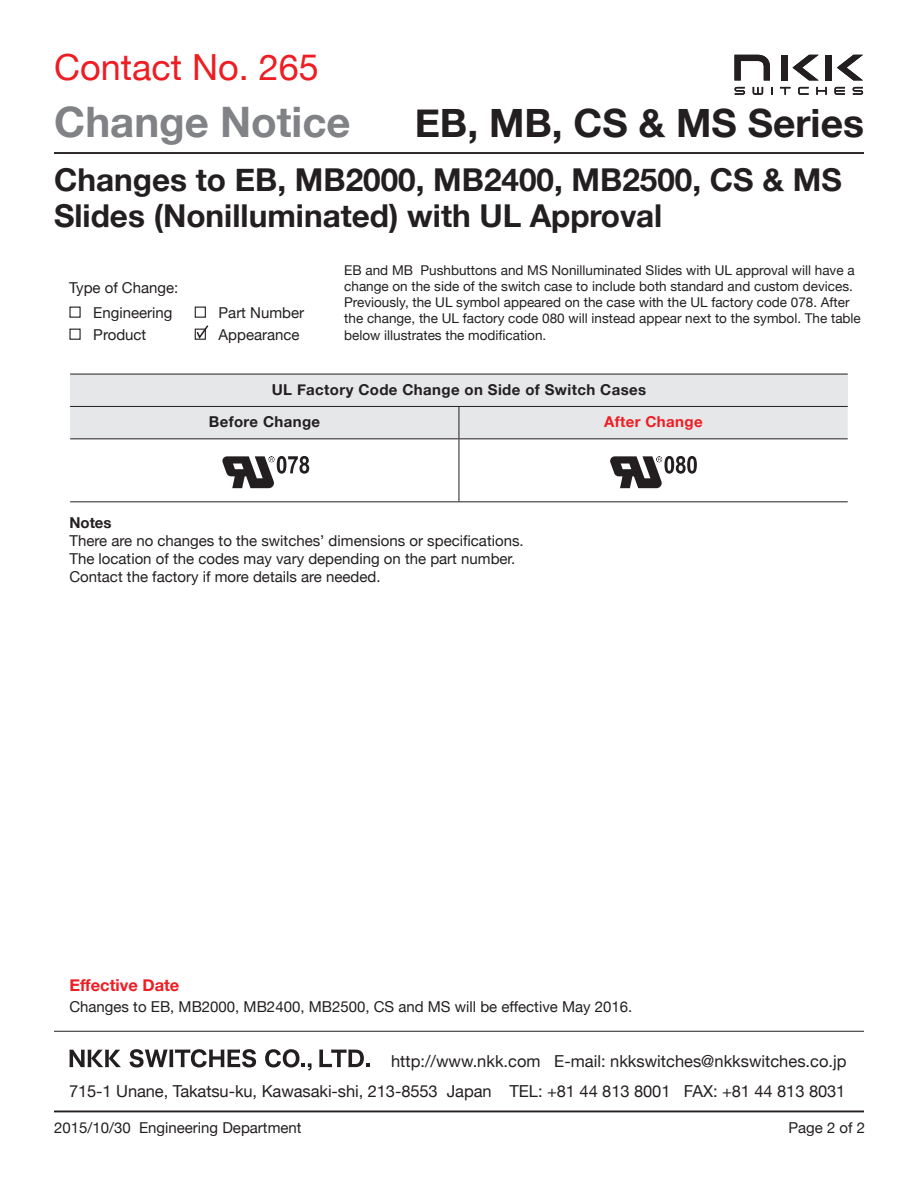
<style>
.page{position:relative;width:918px;height:1188px;background:#fff}
.page>*{position:absolute;margin:0;border:0;box-sizing:border-box;transform-origin:0 0}
.t1{font:700 42px "Helvetica Neue";color:#808285}
.t2{font:700 39px "Helvetica Neue";color:#231f20}
.t3{font:36px "Helvetica Neue";color:#ee1d23}
.t4{font:700 31.5px/36px "Helvetica Neue";color:#231f20}
.t5{font:16.5px "Helvetica Neue";letter-spacing:-.005em;color:#231f20}
.t6{font:700 16.5px "Helvetica Neue";color:#ee1d23}
.t7{font:15px "Helvetica Neue";color:#231f20}
.t8{font:700 15px "Helvetica Neue";letter-spacing:.025em;color:#231f20}
.t9{font:700 15px "Helvetica Neue";letter-spacing:.025em;color:#ee1d23}
.t10{font:13.5px/16.2px "Helvetica Neue";color:#231f20}
</style>
<div class="page">
<hr style="left:54px;top:152px;width:810px;height:2px;background:#231f20">
<svg style="left:734px;top:55px;width:36px;height:25px"></svg>
<div style="left:826px;top:55px;width:6px;height:25px;background:#231f20"></div>
<div style="left:781px;top:55px;width:7px;height:25px;background:#231f20"></div>
<svg style="left:793px;top:55px;width:26px;height:25px"></svg>
<svg style="left:837px;top:55px;width:26px;height:25px"></svg>
<svg style="left:735px;top:87px;width:10px;height:8px"></svg>
<svg style="left:853px;top:87px;width:10px;height:8px"></svg>
<svg style="left:816px;top:87px;width:11px;height:8px"></svg>
<svg style="left:834px;top:87px;width:11px;height:8px"></svg>
<svg style="left:798px;top:87px;width:11px;height:8px"></svg>
<svg style="left:780px;top:87px;width:10px;height:8px"></svg>
<svg style="left:753px;top:87px;width:10px;height:8px"></svg>
<hr style="left:54px;top:1031px;width:810px;height:1px;background:#231f20">
<svg style="left:69px;top:1050px;width:52px;height:17px"></svg>
<svg style="left:130px;top:1049px;width:126px;height:19px"></svg>
<svg style="left:265px;top:1049px;width:47px;height:22px"></svg>
<svg style="left:319px;top:1049px;width:51px;height:18px"></svg>
<hr style="left:54px;top:1111px;width:810px;height:1px;background:#231f20">
<div style="left:70px;top:374px;width:778px;height:32px;background:#e6e7e9"></div>
<div style="left:70px;top:407px;width:778px;height:31px;background:#e6e7e9"></div>
<hr style="left:70px;top:374px;width:389px;height:1px;background:#231f20">
<hr style="left:459px;top:374px;width:389px;height:1px;background:#231f20">
<hr style="left:459px;top:407px;width:1px;height:31px;background:#231f20">
<hr style="left:70px;top:438px;width:389px;height:1px;background:#231f20">
<hr style="left:459px;top:438px;width:389px;height:1px;background:#231f20">
<hr style="left:459px;top:439px;width:1px;height:62px;background:#231f20">
<hr style="left:70px;top:501px;width:389px;height:1px;background:#231f20">
<hr style="left:459px;top:501px;width:389px;height:1px;background:#231f20">
<hr style="left:70px;top:406px;width:389px;height:1px;background:#231f20">
<hr style="left:459px;top:406px;width:389px;height:1px;background:#231f20">
<svg style="left:222px;top:456px;width:87px;height:32px"></svg>
<svg style="left:610px;top:456px;width:87px;height:32px"></svg>
<div style="left:69px;top:329px;width:12px;height:11px;border:1px solid #231f20"></div>
<div style="left:195px;top:307px;width:11px;height:11px;border:1px solid #231f20"></div>
<svg style="left:195px;top:325px;width:14px;height:15px"></svg>
<p class="t3" style="left:54px;top:45px;width:266px">Contact No. 265</p>
<p class="t1" style="left:54px;top:96px;width:298px">Change Notice</p>
<p class="t2" style="left:415px;top:99px;width:451px">EB, MB, CS &amp; MS Series</p>
<p class="t4" style="left:54px;top:161px;width:789px">Changes to EB, MB2000, MB2400, MB2500, CS &amp; MS<br>Slides (Nonilluminated) with UL Approval</p>
<p class="t10" style="left:344px;top:262px;width:518px">EB and MB Pushbuttons and MS Nonilluminated Slides with UL approval will have a change on the side of the switch case to include both standard and custom devices.<br>Previously, the UL symbol appeared on the case with the UL factory code 078. After the change, the UL factory code 080 will instead appear next to the symbol. The table below illustrates the modification.</p>
<p class="t7" style="left:69px;top:279px;width:111px">Type of Change:</p>
<p class="t7" style="left:93px;top:303px;width:81px">Engineering</p>
<p class="t7" style="left:93px;top:326px;width:55px">Product</p>
<p class="t7" style="left:219px;top:303px;width:87px">Part Number</p>
<p class="t7" style="left:219px;top:326px;width:83px">Appearance</p>
<p class="t8" style="left:272px;top:380px;width:376px">UL Factory Code Change on Side of Switch Cases</p>
<p class="t8" style="left:209px;top:412px;width:113px">Before Change</p>
<p class="t9" style="left:604px;top:412px;width:100px">After Change</p>
<p class="t8" style="left:69px;top:513px;width:44px">Notes</p>
<p class="t7" style="left:69px;top:531px;width:456px">There are no changes to the switches’ dimensions or specifications.</p>
<p class="t7" style="left:69px;top:549px;width:447px">The location of the codes may vary depending on the part number.</p>
<p class="t7" style="left:69px;top:567px;width:313px">Contact the factory if more details are needed.</p>
<p class="t6" style="left:69px;top:975px;width:112px">Effective Date</p>
<p class="t7" style="left:69px;top:998px;width:564px">Changes to EB, MB2000, MB2400, MB2500, CS and MS will be effective May 2016.</p>
<p class="t5" style="left:391px;top:1051px;width:457px">http://www.nkk.com E-mail: nkkswitches@nkkswitches.co.jp</p>
<p class="t5" style="left:69px;top:1082px;width:778px">715-1 Unane, Takatsu-ku, Kawasaki-shi, 213-8553 Japan TEL: +81 44 813 8001 FAX: +81 44 813 8031</p>
<p class="t7" style="left:54px;top:1119px;width:249px">2015/10/30 Engineering Department</p>
<p class="t7" style="left:788px;top:1119px;width:78px">Page 2 of 2</p>
</div>
